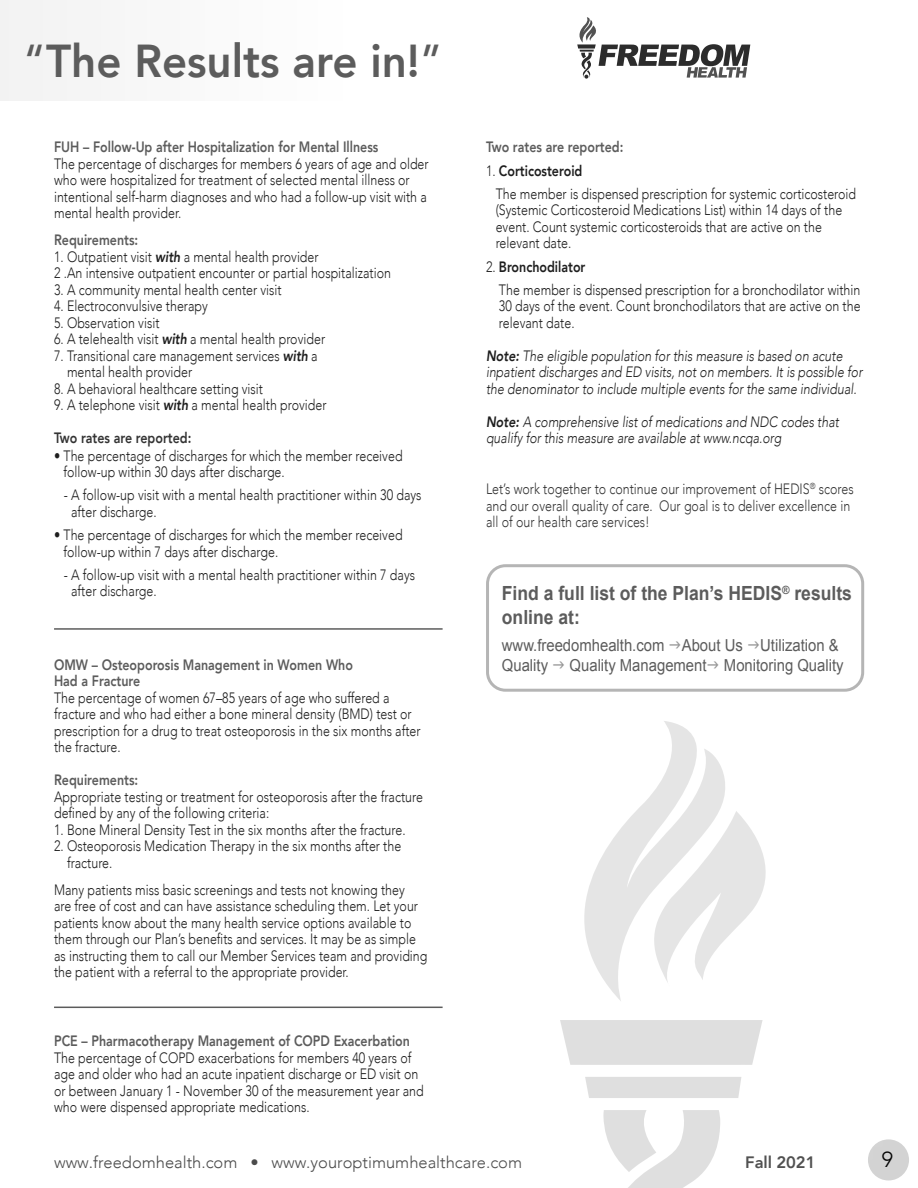
<style>
.page{position:relative;width:918px;height:1188px;background:#fff}
.page>*{position:absolute;margin:0;border:0;box-sizing:border-box;transform-origin:0 0}
.t1{font:800 46.05px "Avenir";color:#5c5c5c;scale:.95 1}
.t2{font:300 21.6px "Avenir";color:#000}
.t3{font:700 19.5px/23.4px "Arial";color:#5c5c5c;scale:.9 1}
.t4{font:16.5px/19.8px "Arial";color:#5c5c5c;scale:.9 1}
.t5{font:300 16.5px "Avenir";color:#4b4b4b}
.t6{font:800 16.5px "Avenir";color:#4b4b4b}
.t7{font:300 15px/16.5px "Avenir";color:#1e1e1e;scale:.83 1}
.t8{font:italic 300 15px/16.5px "Avenir";color:#1e1e1e;scale:.83 1}
.t9{font:800 15px/16.5px "Avenir";color:#5c5c5c;scale:.83 1}
.t10{font:300 15px/16.5px "Avenir";color:#333;scale:.83 1}
.t11{font:800 15px "Avenir";color:#1e1e1e;scale:.83 1}
.t12{font:800 15px "Avenir";color:#333;scale:.83 1}
.s1{font-weight:500}
.s2{font-weight:800;font-style:italic}
.s3{font-weight:300}
.s4{font-weight:800}
</style>
<div class="page">
<svg style="left:584px;top:721px;width:182px;height:280px"></svg>
<svg style="left:560px;top:1020px;width:203px;height:168px"></svg>
<div style="left:486px;top:564px;width:378px;height:128px;border:3px solid #969696;border-radius:18px"></div>
<hr style="left:54px;top:628px;width:389px;height:2px;background:#5c5c5c">
<hr style="left:54px;top:1007px;width:389px;height:1px;background:#5c5c5c">
<svg style="left:577px;top:17px;width:173px;height:62px"></svg>
<p class="t1" style="left:23px;top:25px;width:443px"><span class="s1">“</span>The Results are in!<span class="s1">”</span></p>
<p class="t9" style="left:54px;top:139px;width:392px">FUH – Follow-Up after Hospitalization for Mental Illness</p>
<p class="t7" style="left:54px;top:156px;width:453px">The percentage of discharges for members 6 years of age and older who were hospitalized for treatment of selected mental illness or intentional self-harm diagnoses and who had a follow-up visit with a mental health provider.</p>
<p class="t9" style="left:54px;top:232px;width:103px">Requirements:</p>
<p class="t7" style="left:54px;top:249px;width:408px">1. Outpatient visit <span class="s2">with</span> a mental health provider<br>2 .An intensive outpatient encounter or partial hospitalization</p>
<p class="t7" style="left:54px;top:282px;width:276px">3. A community mental health center visit</p>
<p class="t7" style="left:54px;top:298px;width:187px">4. Electroconvulsive therapy</p>
<p class="t7" style="left:54px;top:315px;width:129px">5. Observation visit</p>
<p class="t7" style="left:54px;top:331px;width:328px">6. A telehealth visit <span class="s2">with</span> a mental health provider</p>
<p class="t7" style="left:67px;top:348px;width:304px;text-indent:-13px">7. Transitional care management services <span class="s2">with</span> a mental health provider</p>
<p class="t7" style="left:54px;top:381px;width:253px">8. A behavioral healthcare setting visit</p>
<p class="t7" style="left:54px;top:397px;width:330px">9. A telephone visit <span class="s2">with</span> a mental health provider</p>
<p class="t12" style="left:54px;top:427px;width:167px">Two rates are reported:</p>
<p class="t7" style="left:64px;top:447px;width:410px;text-indent:-9px">• The percentage of discharges for which the member received follow-up within 30 days after discharge.</p>
<p class="t7" style="left:71px;top:487px;width:424px;text-indent:-7px">- A follow-up visit with a mental health practitioner within 30 days after discharge.</p>
<p class="t7" style="left:64px;top:527px;width:410px;text-indent:-9px">• The percentage of discharges for which the member received follow-up within 7 days after discharge.</p>
<p class="t7" style="left:71px;top:567px;width:416px;text-indent:-7px">- A follow-up visit with a mental health practitioner within 7 days after discharge.</p>
<p class="t9" style="left:54px;top:656px;width:362px">OMW – Osteoporosis Management in Women Who<br>Had a Fracture</p>
<p class="t7" style="left:54px;top:690px;width:443px">The percentage of women 67–85 years of age who suffered a fracture and who had either a bone mineral density (BMD) test or prescription for a drug to treat osteoporosis in the six months after the fracture.</p>
<p class="t9" style="left:54px;top:772px;width:103px">Requirements:</p>
<p class="t7" style="left:54px;top:789px;width:446px">Appropriate testing or treatment for osteoporosis after the fracture</p>
<p class="t7" style="left:54px;top:805px;width:261px">defined by any of the following criteria:</p>
<p class="t7" style="left:54px;top:822px;width:425px">1. Bone Mineral Density Test in the six months after the fracture.</p>
<p class="t7" style="left:67px;top:838px;width:404px;text-indent:-13px">2. Osteoporosis Medication Therapy in the six months after the fracture.</p>
<p class="t7" style="left:54px;top:882px;width:440px">Many patients miss basic screenings and tests not knowing they are free of cost and can have assistance scheduling them. Let your patients know about the many health service options available to</p>
<p class="t7" style="left:54px;top:931px;width:438px">them through our Plan’s benefits and services. It may be as simple</p>
<p class="t7" style="left:54px;top:948px;width:451px">as instructing them to call our Member Services team and providing the patient with a referral to the appropriate provider.</p>
<p class="t9" style="left:54px;top:1033px;width:430px">PCE – Pharmacotherapy Management of COPD Exacerbation</p>
<p class="t7" style="left:54px;top:1050px;width:447px">The percentage of COPD exacerbations for members 40 years of age and older who had an acute inpatient discharge or ED visit on or between January 1 - November 30 of the measurement year and who were dispensed appropriate medications.</p>
<p class="t9" style="left:486px;top:139px;width:167px">Two rates are reported:</p>
<p class="t11" style="left:486px;top:159px;width:118px"><span class="s3">1.</span> Corticosteroid</p>
<p class="t7" style="left:496px;top:186px;width:436px">The member is dispensed prescription for systemic corticosteroid (Systemic Corticosteroid Medications List) within 14 days of the event. Count systemic corticosteroids that are active on the relevant date.</p>
<p class="t11" style="left:486px;top:255px;width:121px"><span class="s3">2.</span> Bronchodilator</p>
<p class="t7" style="left:499px;top:282px;width:437px;text-align:justify">The member is dispensed prescription for a bronchodilator within 30 days of the event. Count bronchodilators that are active on the relevant date.</p>
<p class="t8" style="left:486px;top:348px;width:455px"><span class="s4">Note:</span> The eligible population for this measure is based on acute inpatient discharges and ED visits, not on members. It is possible for the denominator to include multiple events for the same individual.</p>
<p class="t8" style="left:486px;top:414px;width:427px"><span class="s4">Note:</span> A comprehensive list of medications and NDC codes that qualify for this measure are available at www.ncqa.org</p>
<p class="t10" style="left:486px;top:481px;width:444px">Let’s work together to continue our improvement of HEDIS<sup>®</sup> scores and our overall quality of care. Our goal is to deliver excellence in all of our health care services!</p>
<h3 class="t3" style="left:502px;top:582px;width:391px">Find a full list of the Plan’s HEDIS<sup>®</sup> results online at:</h3>
<p class="t4" style="left:502px;top:636px;width:376px">www.freedomhealth.com About Us Utilization &amp;<br>Quality</p>
<p class="t4" style="left:570px;top:655px;width:306px">Quality Management Monitoring Quality</p>
<p class="t5" style="left:54px;top:1152px;width:470px">www.freedomhealth.com • www.youroptimumhealthcare.com</p>
<p class="t6" style="left:745px;top:1149px;width:72px">Fall 2021</p>
<h2 class="t2" style="left:882px;top:1147px;width:13px">9</h2>
</div>
